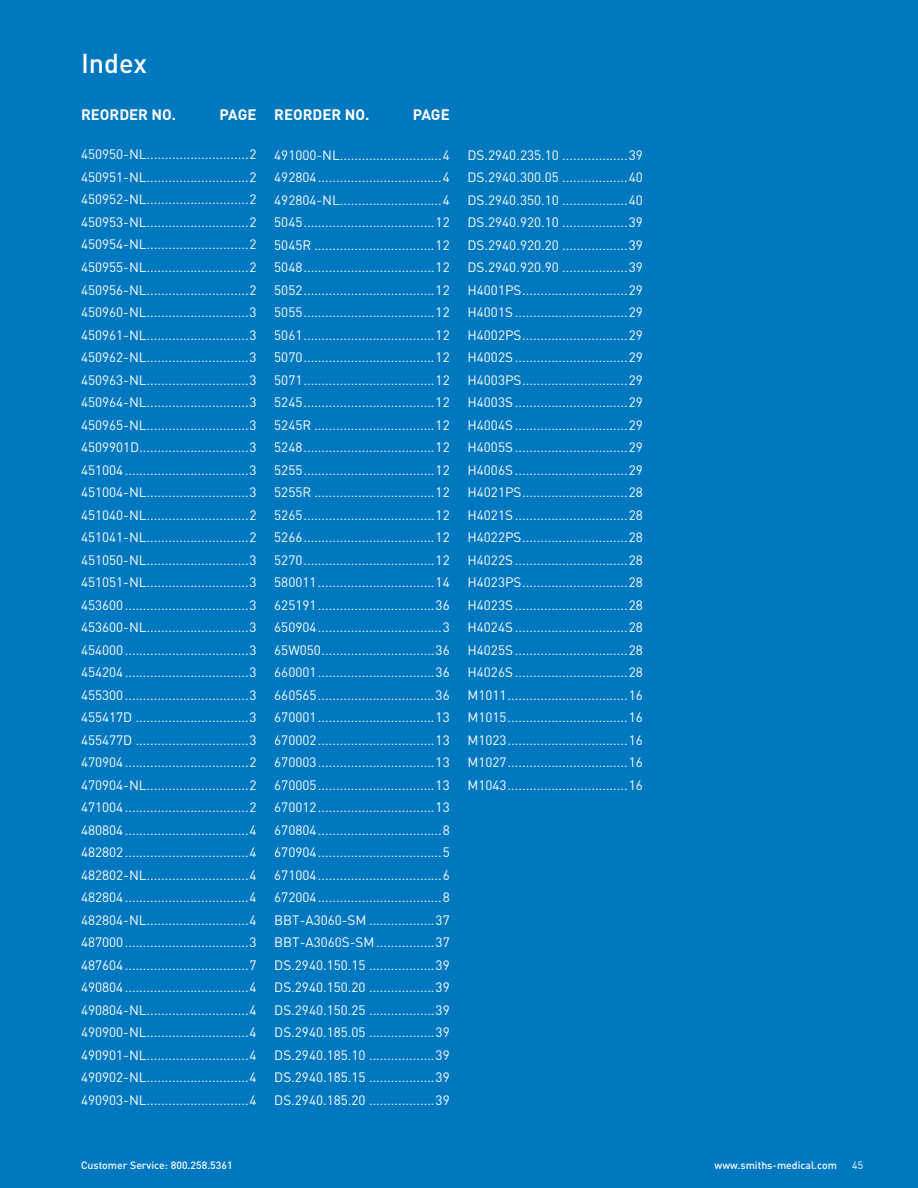
<style>
.page{position:relative;width:918px;height:1188px;background:#0078c0}
.page>*{position:absolute;margin:0;border:0;box-sizing:border-box;transform-origin:0 0}
.t1{font:500 27px "DIN";color:#fff}
.t2{font:700 15px "DIN";color:#fff}
.t3{font:13.5px/22.5px "DIN";color:#fff;text-align:justify}
.t4{font:500 10.5px "DIN";color:#fff}
.t5{font:10.5px "DIN";color:#fff}
</style>
<div class="page">
<h1 class="t1" style="left:81px;top:46px;width:68px">Index</h1>
<p class="t2" style="left:81px;top:105px;width:97px">REORDER NO.</p>
<p class="t2" style="left:220px;top:105px;width:151px">PAGE REORDER NO.</p>
<p class="t2" style="left:413px;top:105px;width:38px">PAGE</p>
<p class="t3" style="left:81px;top:143px;width:177px">450950-NL............................2<br>450951-NL............................2<br>450952-NL............................2<br>450953-NL............................2<br>450954-NL............................2<br>450955-NL............................2<br>450956-NL............................2<br>450960-NL............................3<br>450961-NL............................3<br>450962-NL............................3<br>450963-NL............................3<br>450964-NL............................3<br>450965-NL............................3<br>4509901D..............................3<br>451004..................................3<br>451004-NL............................3<br>451040-NL............................2<br>451041-NL............................2<br>451050-NL............................3<br>451051-NL............................3<br>453600..................................3<br>453600-NL............................3<br>454000..................................3<br>454204..................................3<br>455300..................................3<br>455417D ...............................3<br>455477D ...............................3<br>470904..................................2<br>470904-NL............................2<br>471004..................................2<br>480804..................................4<br>482802..................................4<br>482802-NL............................4<br>482804..................................4<br>482804-NL............................4<br>487000..................................3<br>487604..................................7<br>490804..................................4<br>490804-NL............................4<br>490900-NL............................4<br>490901-NL............................4<br>490902-NL............................4<br>490903-NL............................4</p>
<p class="t3" style="left:274px;top:143px;width:177px">491000-NL............................4<br>492804..................................4<br>492804-NL............................4<br>5045....................................12<br>5045R .................................12<br>5048....................................12<br>5052....................................12<br>5055....................................12<br>5061....................................12<br>5070....................................12<br>5071....................................12<br>5245....................................12<br>5245R .................................12<br>5248....................................12<br>5255....................................12<br>5255R .................................12<br>5265....................................12<br>5266....................................12<br>5270....................................12<br>580011................................14<br>625191................................36<br>650904..................................3<br>65W050...............................36<br>660001................................36<br>660565................................36<br>670001................................13<br>670002................................13<br>670003................................13<br>670005................................13<br>670012................................13<br>670804..................................8<br>670904..................................5<br>671004..................................6<br>672004..................................8<br>BBT-A3060-SM ..................37<br>BBT-A3060S-SM................37<br>DS.2940.150.15 ..................39<br>DS.2940.150.20 ..................39<br>DS.2940.150.25 ..................39<br>DS.2940.185.05 ..................39<br>DS.2940.185.10 ..................39<br>DS.2940.185.15 ..................39<br>DS.2940.185.20 ..................39</p>
<p class="t3" style="left:468px;top:143px;width:177px">DS.2940.235.10 ..................39<br>DS.2940.300.05 ..................40<br>DS.2940.350.10 ..................40<br>DS.2940.920.10 ..................39<br>DS.2940.920.20 ..................39<br>DS.2940.920.90 ..................39<br>H4001PS.............................29<br>H4001S...............................29<br>H4002PS.............................29<br>H4002S...............................29<br>H4003PS.............................29<br>H4003S...............................29<br>H4004S...............................29<br>H4005S...............................29<br>H4006S...............................29<br>H4021PS.............................28<br>H4021S...............................28<br>H4022PS.............................28<br>H4022S...............................28<br>H4023PS.............................28<br>H4023S...............................28<br>H4024S...............................28<br>H4025S...............................28<br>H4026S...............................28<br>M1011.................................16<br>M1015.................................16<br>M1023.................................16<br>M1027.................................16<br>M1043.................................16</p>
<p class="t4" style="left:81px;top:1159px;width:153px">Customer Service: 800.258.5361</p>
<p class="t4" style="left:715px;top:1159px;width:124px">www.smiths-medical.com</p>
<p class="t5" style="left:852px;top:1159px;width:12px">45</p>
</div>
